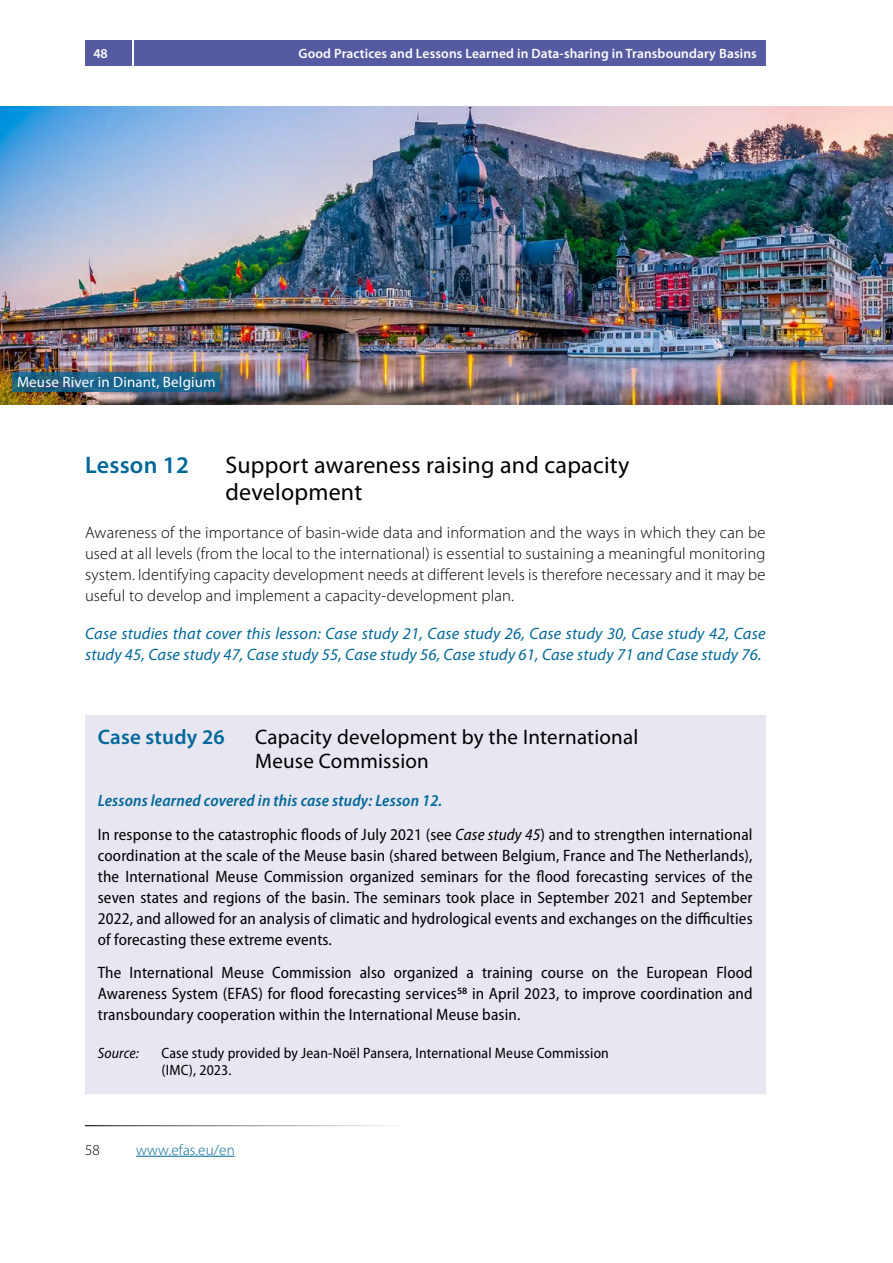
<style>
.page{position:relative;width:893px;height:1263px;background:#fff}
.page>*{position:absolute;margin:0;border:0;box-sizing:border-box;transform-origin:0 0}
.t1{font:24px/27px "Myriad Pro";letter-spacing:.01em;color:#000}
.t2{font:600 24px "Myriad Pro";letter-spacing:.01em;color:#006898}
.t3{font:21px/24px "Myriad Pro";letter-spacing:.01em;color:#000}
.t4{font:600 21px "Myriad Pro";letter-spacing:.01em;color:#006898}
.t5{font:semi-condensed 16.5px/21px "Myriad Pro";letter-spacing:.01em;color:#000;text-align:justify}
.t6{font:300 16.5px/21px "Myriad Pro";letter-spacing:.01em;color:#000;text-align:justify}
.t7{font:italic 16.5px/21px "Myriad Pro";letter-spacing:.01em;color:#006898}
.t8{font:semi-condensed 15px/16.5px "Myriad Pro";letter-spacing:.01em;color:#000}
.t9{font:15px "Myriad Pro";letter-spacing:.01em;color:#fff}
.t10{font:300 15px "Myriad Pro";letter-spacing:.01em;color:#006898}
.t11{font:italic semi-condensed 15px "Myriad Pro";letter-spacing:.01em;color:#000}
.t12{font:300 15px "Myriad Pro";color:#000}
.t13{font:600 13.5px "Myriad Pro";letter-spacing:.01em;color:#fff}
.s1{font-weight:600;font-style:italic;color:#006898}
.s2{font-style:italic}
</style>
<div class="page">
<div style="left:134px;top:40px;width:631px;height:26px;background:#565ba1"></div>
<div style="left:85px;top:40px;width:47px;height:26px;background:#565ba1"></div>
<div style="left:85px;top:715px;width:680px;height:75px;background:#e7e6f1"></div>
<div style="left:85px;top:781px;width:680px;height:44px;background:#e7e6f1"></div>
<div style="left:85px;top:814px;width:680px;height:150px;background:#e7e6f1"></div>
<div style="left:85px;top:953px;width:680px;height:86px;background:#e7e6f1"></div>
<div style="left:85px;top:1034px;width:680px;height:59px;background:#e7e6f1"></div>
<hr style="left:136px;top:1156px;width:99px;height:1px;background:#006898">
<img style="left:0;top:106px;width:893px;height:298px">
<svg style="left:13px;top:372px;width:207px;height:19px;fill:#1b638b"></svg>
<p class="t13" style="left:94px;top:45px;width:16px">48</p>
<p class="t13" style="left:299px;top:45px;width:460px">Good Practices and Lessons Learned in Data-sharing in Transboundary Basins</p>
<p class="t9" style="left:17px;top:373px;width:200px">Meuse River in Dinant, Belgium</p>
<h1 class="t2" style="left:85px;top:450px;width:105px">Lesson 12</h1>
<h1 class="t1" style="left:225px;top:451px;width:406px">Support awareness raising and capacity development</h1>
<p class="t6" style="left:85px;top:522px;width:682px">Awareness of the importance of basin-wide data and information and the ways in which they can be used at all levels (from the local to the international) is essential to sustaining a meaningful monitoring system. Identifying capacity development needs at different levels is therefore necessary and it may be useful to develop and implement a capacity-development plan.</p>
<p class="t7" style="left:85px;top:623px;width:682px">Case studies that cover this lesson: Case study 21, Case study 26, Case study 30, Case study 42, Case study 45, Case study 47, Case study 55, Case study 56, Case study 61, Case study 71 and Case study 76.</p>
<p class="t4" style="left:98px;top:723px;width:128px">Case study 26</p>
<p class="t3" style="left:255px;top:724px;width:385px">Capacity development by the International<br>Meuse Commission</p>
<p class="t5" style="left:98px;top:783px;width:656px;line-height:33.8px"><span class="s1">Lessons learned covered in this case study: Lesson 12.<br></span>In response to the catastrophic floods of July 2021 (see <span class="s2">Case study 45</span>) and to strengthen international</p>
<p class="t5" style="left:98px;top:844px;width:656px">coordination at the scale of the Meuse basin (shared between Belgium, France and The Netherlands), the International Meuse Commission organized seminars for the flood forecasting services of the seven states and regions of the basin. The seminars took place in September 2021 and September 2022, and allowed for an analysis of climatic and hydrological events and exchanges on the difficulties of forecasting these extreme events.</p>
<p class="t5" style="left:98px;top:962px;width:656px">The International Meuse Commission also organized a training course on the European Flood Awareness System (EFAS) for flood forecasting services<sup>58</sup> in April 2023, to improve coordination and transboundary cooperation within the International Meuse basin.</p>
<p class="t11" style="left:98px;top:1044px;width:43px">Source:</p>
<p class="t8" style="left:162px;top:1045px;width:449px">Case study provided by Jean-Noël Pansera, International Meuse Commission (IMC), 2023.</p>
<p class="t12" style="left:85px;top:1141px;width:16px">58</p>
<p class="t10" style="left:136px;top:1141px;width:100px">www.efas.eu/en</p>
</div>
